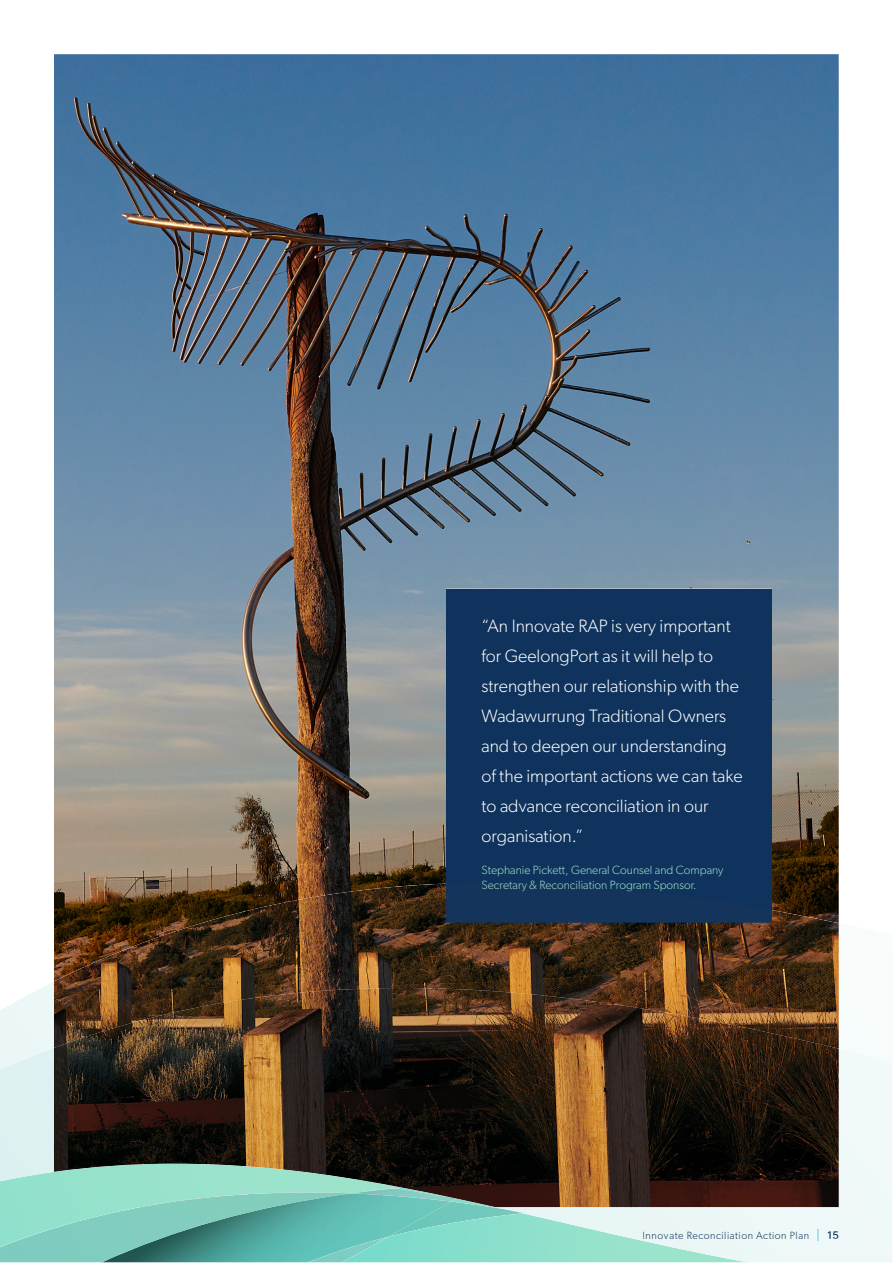
<style>
.page{position:relative;width:893px;height:1263px;background:#fff}
.page>*{position:absolute;margin:0;border:0;box-sizing:border-box;transform-origin:0 0}
.t1{font:300 18px/30px "Gibson";color:#fff}
.t2{font:300 12px/15px "Gibson";color:#9ce3cc}
.t3{font:300 10.5px "Gibson";letter-spacing:.05em;color:#15345a}
.s1{color:#9bd5c4}
.s2{color:#9bd5c5}
.s3{color:#9cd5c5}
.s4{color:#15345b}
.s5{font-family:"Inter";font-weight:400;color:#13bcc0}
.s6{font-family:"Inter";font-weight:400;color:#15345b}
</style>
<div class="page">
<img style="left:54px;top:54px;width:785px;height:830px">
<div style="left:446px;top:589px;width:325px;height:333px;background:#0f335c"></div>
<svg style="left:0;top:982px;width:54px;height:66px"></svg>
<img style="left:54px;top:884px;width:785px;height:104px">
<svg style="left:446px;top:884px;width:325px;height:38px"></svg>
<img style="left:787px;top:988px;width:52px;height:43px">
<svg style="left:813px;top:1228px;width:7px;height:13px"></svg>
<svg style="left:828px;top:1231px;width:12px;height:9px"></svg>
<img style="left:839px;top:1049px;width:1px;height:158px">
<img style="left:54px;top:988px;width:733px;height:219px">
<img style="left:786px;top:1031px;width:53px;height:176px">
<svg style="left:0;top:1164px;width:748px;height:99px;background:#81978a"></svg>
<img style="left:451px;top:1202px;width:72px;height:35px">
<img style="left:352px;top:1193px;width:99px;height:70px">
<img style="left:0;top:1192px;width:352px;height:71px">
<p class="t1" style="left:481px;top:613px;width:263px">“An Innovate RAP is very important for GeelongPort as it will help to strengthen our relationship with the<br>Wadawurrung Traditional Owners and to deepen our understanding of the important actions we can take to advance reconciliation in our organisation.”</p>
<p class="t2" style="left:481px;top:864px;width:244px">Stephanie Pickett, General Counsel and Company<br><span class="s1">Sec</span><span class="s2">retary</span> <span class="s3">&amp; Reconciliation Program</span> Sponsor.</p>
<p class="t3" style="left:642px;top:1231px;width:198px">Innovate Reconciliation Action <span class="s4">Plan</span> <span class="s5">|</span> <span class="s6">15</span></p>
</div>
